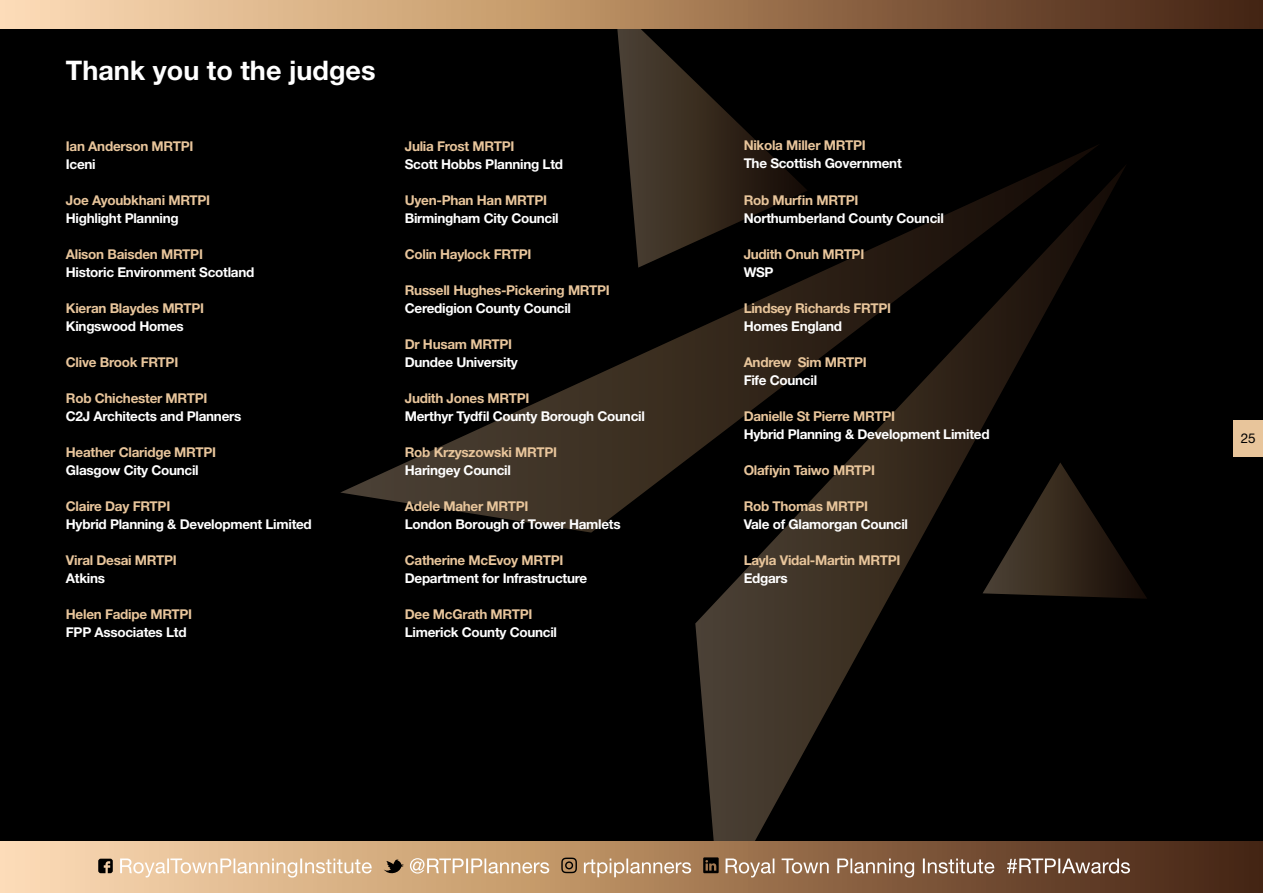
<style>
.page{position:relative;width:1263px;height:893px;background:#000}
.page>*{position:absolute;margin:0;border:0;box-sizing:border-box;transform-origin:0 0}
.t1{font:700 27px "Helvetica Neue LT Std";color:#fff}
.t2{font:700 13.5px "Helvetica Neue LT Std";letter-spacing:-.02em;color:#fff}
.t3{font:700 13.5px "Helvetica Neue LT Std";letter-spacing:-.02em;color:#e8c59b}
.t4{font:13.5px "Helvetica Neue LT Std";color:#000}
</style>
<div class="page">
<svg style="left:340px;top:145px;width:758px;height:388px"></svg>
<svg style="left:695px;top:164px;width:432px;height:678px"></svg>
<svg style="left:615px;top:29px;width:193px;height:239px"></svg>
<svg style="left:982px;top:462px;width:165px;height:137px"></svg>
<div style="left:0;top:842px;width:1263px;height:51px;background:linear-gradient(to right,#ffe4b3,#4a240d)"></div>
<svg style="left:98px;top:859px;width:15px;height:14px"></svg>
<svg style="left:120px;top:857px;width:1010px;height:20px;background:#ba9b7e"></svg>
<div style="left:0;top:0;width:1263px;height:29px;background:linear-gradient(to right,#ffe4b3,#4a240d)"></div>
<div style="left:1233px;top:421px;width:30px;height:36px;background:#e8c59b"></div>
<h1 class="t1" style="left:66px;top:53px;width:311px">Thank you to the judges</h1>
<p class="t3" style="left:66px;top:137px;width:129px">Ian Anderson MRTPI</p>
<p class="t2" style="left:66px;top:155px;width:31px">Iceni</p>
<p class="t3" style="left:66px;top:191px;width:146px">Joe Ayoubkhani MRTPI</p>
<p class="t2" style="left:66px;top:209px;width:114px">Highlight Planning</p>
<p class="t3" style="left:66px;top:245px;width:139px">Alison Baisden MRTPI</p>
<p class="t2" style="left:66px;top:263px;width:190px">Historic Environment Scotland</p>
<p class="t3" style="left:66px;top:299px;width:140px">Kieran Blaydes MRTPI</p>
<p class="t2" style="left:66px;top:317px;width:119px">Kingswood Homes</p>
<p class="t3" style="left:66px;top:353px;width:114px">Clive Brook FRTPI</p>
<p class="t3" style="left:66px;top:389px;width:143px">Rob Chichester MRTPI</p>
<p class="t2" style="left:66px;top:407px;width:177px">C2J Architects and Planners</p>
<p class="t3" style="left:66px;top:443px;width:152px">Heather Claridge MRTPI</p>
<p class="t2" style="left:66px;top:461px;width:134px">Glasgow City Council</p>
<p class="t3" style="left:66px;top:497px;width:106px">Claire Day FRTPI</p>
<p class="t2" style="left:66px;top:515px;width:247px">Hybrid Planning &amp; Development Limited</p>
<p class="t3" style="left:66px;top:551px;width:112px">Viral Desai MRTPI</p>
<p class="t2" style="left:66px;top:569px;width:41px">Atkins</p>
<p class="t3" style="left:66px;top:605px;width:128px">Helen Fadipe MRTPI</p>
<p class="t2" style="left:66px;top:623px;width:122px">FPP Associates Ltd</p>
<p class="t3" style="left:405px;top:137px;width:111px">Julia Frost MRTPI</p>
<p class="t2" style="left:405px;top:155px;width:160px">Scott Hobbs Planning Ltd</p>
<p class="t3" style="left:405px;top:191px;width:144px">Uyen-Phan Han MRTPI</p>
<p class="t2" style="left:405px;top:209px;width:155px">Birmingham City Council</p>
<p class="t3" style="left:405px;top:245px;width:128px">Colin Haylock FRTPI</p>
<p class="t3" style="left:405px;top:281px;width:207px">Russell Hughes-Pickering MRTPI</p>
<p class="t2" style="left:405px;top:299px;width:168px">Ceredigion County Council</p>
<p class="t3" style="left:405px;top:335px;width:109px">Dr Husam MRTPI</p>
<p class="t2" style="left:405px;top:353px;width:115px">Dundee University</p>
<p class="t3" style="left:405px;top:389px;width:126px">Judith Jones MRTPI</p>
<p class="t2" style="left:405px;top:407px;width:242px">Merthyr Tydfil County Borough Council</p>
<p class="t3" style="left:405px;top:443px;width:154px">Rob Krzyszowski MRTPI</p>
<p class="t2" style="left:405px;top:461px;width:108px">Haringey Council</p>
<p class="t3" style="left:405px;top:497px;width:125px">Adele Maher MRTPI</p>
<p class="t2" style="left:405px;top:515px;width:217px">London Borough of Tower Hamlets</p>
<p class="t3" style="left:405px;top:551px;width:160px">Catherine McEvoy MRTPI</p>
<p class="t2" style="left:405px;top:569px;width:184px">Department for Infrastructure</p>
<p class="t3" style="left:405px;top:605px;width:129px">Dee McGrath MRTPI</p>
<p class="t2" style="left:405px;top:623px;width:154px">Limerick County Council</p>
<p class="t3" style="left:744px;top:137px;width:124px">Nikola Miller MRTPI</p>
<p class="t2" style="left:744px;top:155px;width:160px">The Scottish Government</p>
<p class="t3" style="left:744px;top:191px;width:116px">Rob Murfin MRTPI</p>
<p class="t2" style="left:744px;top:209px;width:202px">Northumberland County Council</p>
<p class="t3" style="left:744px;top:245px;width:122px">Judith Onuh MRTPI</p>
<p class="t2" style="left:744px;top:263px;width:31px">WSP</p>
<p class="t3" style="left:744px;top:299px;width:149px">Lindsey Richards FRTPI</p>
<p class="t2" style="left:744px;top:317px;width:100px">Homes England</p>
<p class="t3" style="left:744px;top:353px;width:125px">Andrew Sim MRTPI</p>
<p class="t2" style="left:744px;top:371px;width:75px">Fife Council</p>
<p class="t3" style="left:744px;top:407px;width:153px">Danielle St Pierre MRTPI</p>
<p class="t2" style="left:744px;top:425px;width:247px">Hybrid Planning &amp; Development Limited</p>
<p class="t3" style="left:744px;top:461px;width:133px">Olafiyin Taiwo MRTPI</p>
<p class="t3" style="left:744px;top:497px;width:126px">Rob Thomas MRTPI</p>
<p class="t2" style="left:744px;top:515px;width:166px">Vale of Glamorgan Council</p>
<p class="t3" style="left:744px;top:551px;width:158px">Layla Vidal-Martin MRTPI</p>
<p class="t2" style="left:744px;top:569px;width:46px">Edgars</p>
<p class="t4" style="left:1241px;top:430px;width:17px">25</p>
</div>
